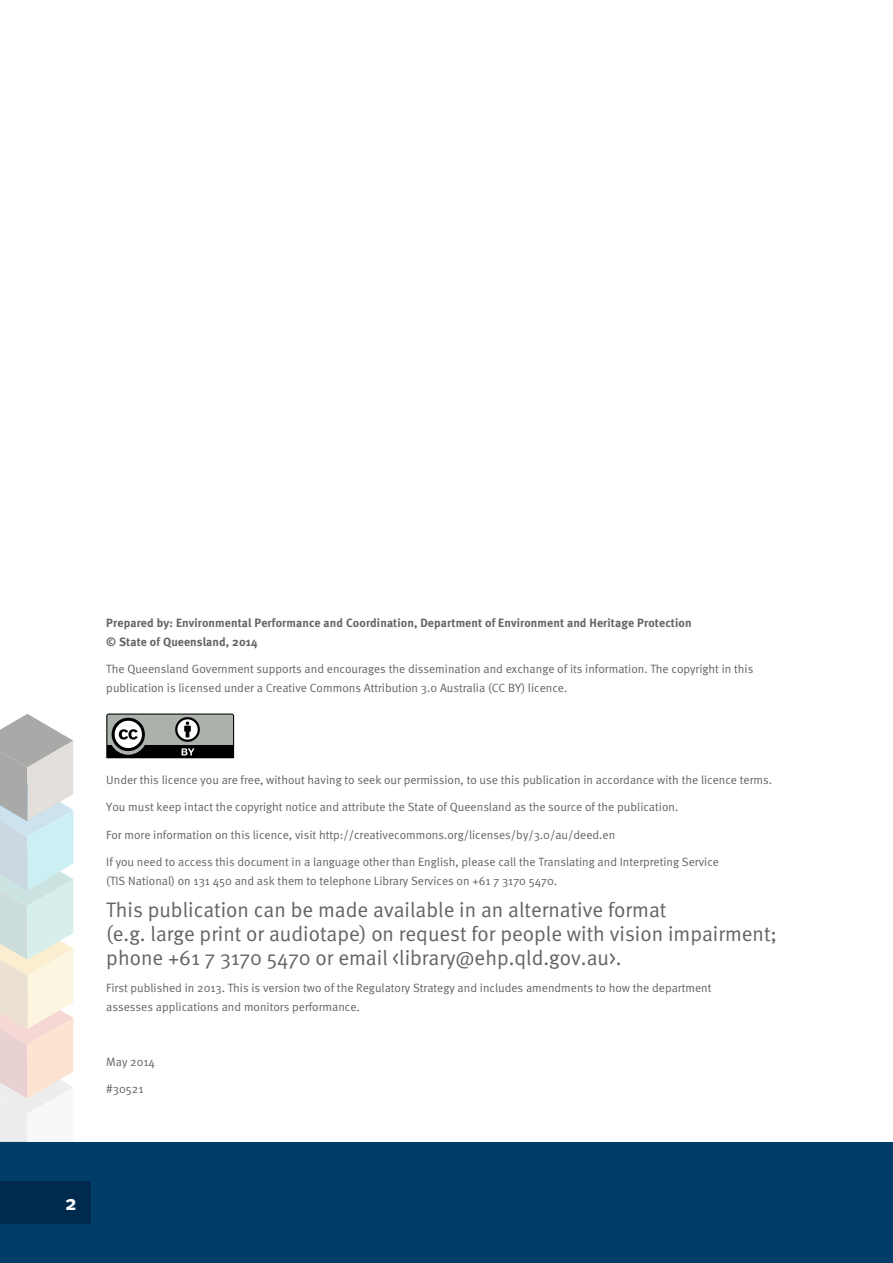
<style>
.page{position:relative;width:893px;height:1263px;background:#fff}
.page>*{position:absolute;margin:0;border:0;box-sizing:border-box;transform-origin:0 0}
.t1{font:21px/24px "Meta Normal";color:#636466}
.t2{font:700 21px "Meta";color:#fff}
.t3{font:12px/18.8px "Meta Normal";color:#636466}
.t4{font:700 12px/18.8px "Meta";letter-spacing:.01em;color:#636466}
</style>
<div class="page">
<div style="left:0;top:1142px;width:893px;height:121px;background:#003e69"></div>
<div style="left:0;top:1181px;width:91px;height:43px;background:#002a4e"></div>
<svg style="left:0;top:714px;width:74px;height:428px;background:#dfe0dc"></svg>
<svg style="left:106px;top:713px;width:129px;height:46px;background:#787b78"></svg>
<p class="t4" style="left:106px;top:614px;width:587px">Prepared by: Environmental Performance and Coordination, Department of Environment and Heritage Protection © State of Queensland, 2014</p>
<p class="t3" style="left:106px;top:660px;width:649px">The Queensland Government supports and encourages the dissemination and exchange of its information. The copyright in this publication is licensed under a Creative Commons Attribution 3.0 Australia (CC BY) licence.</p>
<p class="t3" style="left:106px;top:770px;width:667px">Under this licence you are free, without having to seek our permission, to use this publication in accordance with the licence terms.</p>
<p class="t3" style="left:106px;top:798px;width:574px">You must keep intact the copyright notice and attribute the State of Queensland as the source of the publication.</p>
<p class="t3" style="left:106px;top:825px;width:510px">For more information on this licence, visit http://creativecommons.org/licenses/by/3.0/au/deed.en</p>
<p class="t3" style="left:106px;top:852px;width:614px">If you need to access this document in a language other than English, please call the Translating and Interpreting Service (TIS National) on 131 450 and ask them to telephone Library Services on +61 7 3170 5470.</p>
<h1 class="t1" style="left:106px;top:897px;width:672px">This publication can be made available in an alternative format<br>(e.g. large print or audiotape) on request for people with vision impairment; phone +61 7 3170 5470 or email &lt;library@ehp.qld.gov.au&gt;.</h1>
<p class="t3" style="left:106px;top:979px;width:607px">First published in 2013. This is version two of the Regulatory Strategy and includes amendments to how the department assesses applications and monitors performance.</p>
<p class="t3" style="left:106px;top:1052px;width:50px">May 2014</p>
<p class="t3" style="left:106px;top:1079px;width:39px">#30521</p>
<h1 class="t2" style="left:65px;top:1190px;width:13px">2</h1>
</div>
